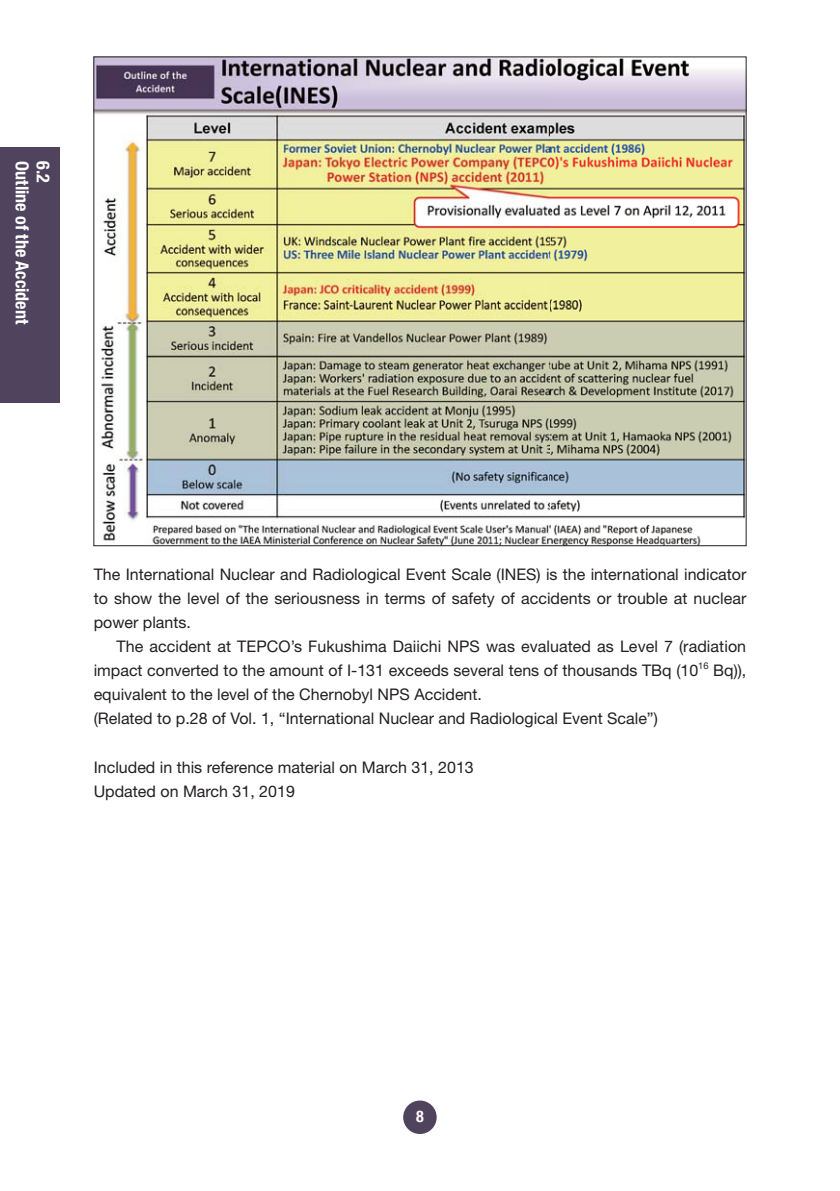
<style>
.page{position:relative;width:840px;height:1191px;background:#fff}
.page>*{position:absolute;margin:0;border:0;box-sizing:border-box;transform-origin:0 0}
.t1{font:700 condensed 18px "Helvetica Neue LT Std";color:#fff}
.t2{font:16px/24px "Helvetica Neue LT Std";color:#231f20}
.t3{font:700 condensed 16px "Helvetica Neue LT Std";color:#fff}
.t4{font:9.4px "Helvetica Neue LT Std";color:#231f20}
</style>
<div class="page">
<div style="left:403px;top:1100px;width:33px;height:34px;background:#50435e;border-radius:50%"></div>
<div style="left:0;top:147px;width:60px;height:256px;background:#50435e"></div>
<img style="left:96px;top:59px;width:648px;height:485px">
<p class="t1" style="left:29px;top:161px;width:164px;rotate:90deg">Outline of the Accident</p>
<p class="t1" style="left:49px;top:161px;width:23px;rotate:90deg">6.2</p>
<p class="t2" style="left:94px;top:564px;width:654px;text-align:justify">The International Nuclear and Radiological Event Scale (INES) is the international indicator to show the level of the seriousness in terms of safety of accidents or trouble at nuclear power plants.</p>
<p class="t2" style="left:94px;top:636px;width:653px;text-indent:23px">The accident at TEPCO’s Fukushima Daiichi NPS was evaluated as Level 7 (radiation impact converted to the amount of I-131 exceeds several tens of thousands TBq (10</p>
<p class="t4" style="left:697px;top:662px;width:12px">16</p>
<p class="t2" style="left:712px;top:660px;width:35px">Bq)),</p>
<p class="t2" style="left:94px;top:684px;width:565px">equivalent to the level of the Chernobyl NPS Accident.<br>(Related to p.28 of Vol. 1, “International Nuclear and Radiological Event Scale”)</p>
<p class="t2" style="left:94px;top:756px;width:381px">Included in this reference material on March 31, 2013<br>Updated on March 31, 2019</p>
<p class="t3" style="left:416px;top:1110px;width:9px">8</p>
</div>
